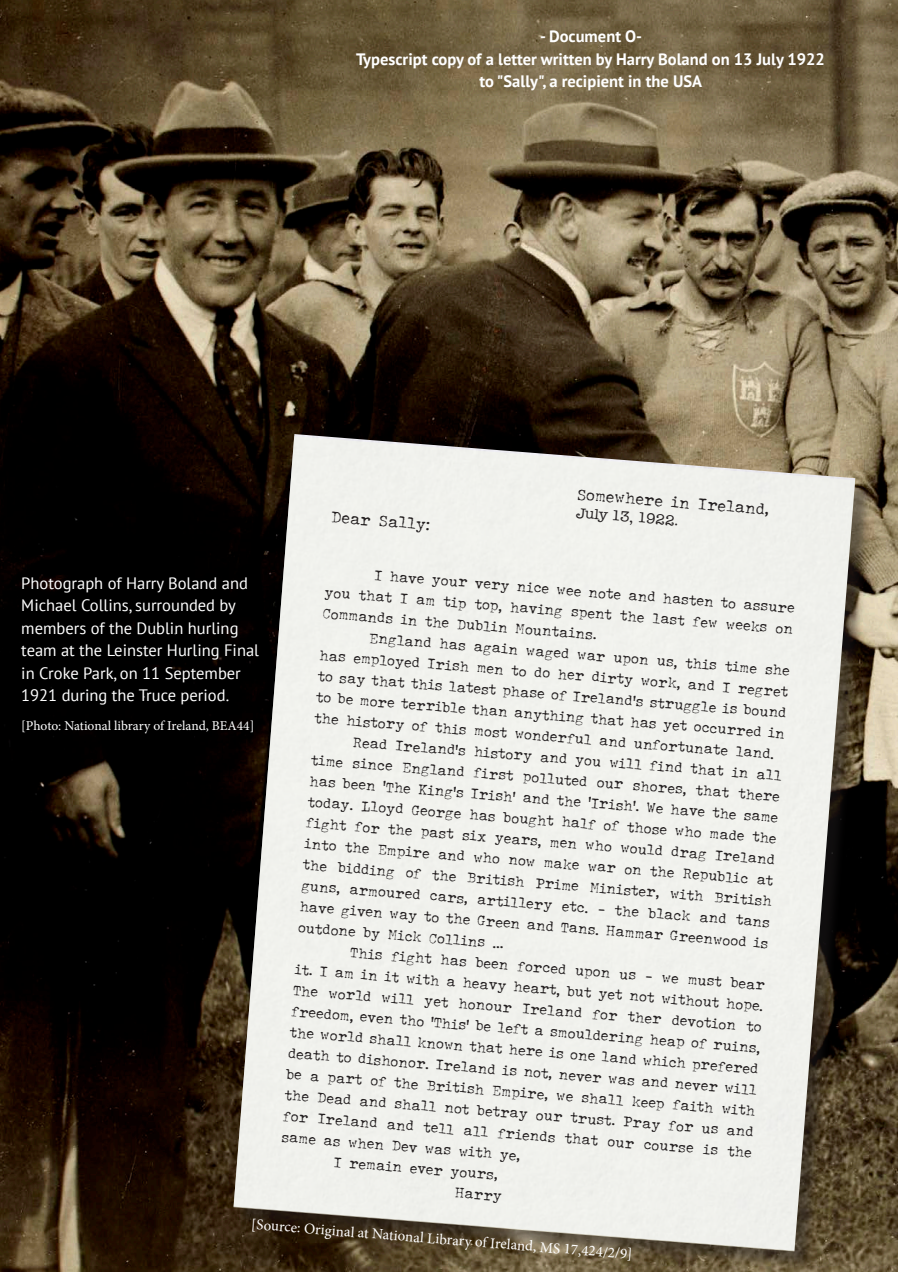
<style>
.page{position:relative;width:898px;height:1272px;background:#fff}
.page>*{position:absolute;margin:0;border:0;box-sizing:border-box;transform-origin:0 0}
.t1{font:16.5px/22.5px "PT Sans";color:#fff}
.t2{font:700 16.5px/22.5px "PT Sans";color:#fff;text-align:center}
.t3{font:15px "Minion Pro";color:#fff}
.t4{font:15px "John Doe";color:#231f20}
.t5{font:15px "American Typewriter";color:#231f20}
.t6{font:13.5px/21px "John Doe";color:#231f20;text-align:justify}
.t7{font:13.5px "Minion Pro";letter-spacing:-.005em;color:#fff}
</style>
<div class="page">
<img style="left:0;top:0;width:897px;height:1271px">
<div style="left:236px;top:438px;width:637px;height:831px;background:#231f20;opacity:.75"></div>
<svg style="left:233px;top:436px;width:621px;height:815px;background:#d5d4cf"></svg>
<p class="t2" style="left:540px;top:25px;width:103px">- Document O-</p>
<p class="t2" style="left:356px;top:47px;width:470px">Typescript copy of a letter written by Harry Boland on 13 July 1922 to "Sally", a recipient in the USA</p>
<p class="t4" style="left:578px;top:484px;width:193px;rotate:5deg">Somewhere in Ireland,</p>
<p class="t4" style="left:332px;top:507px;width:101px;rotate:5deg">Dear Sally:</p>
<p class="t5" style="left:577px;top:500px;width:104px;rotate:5deg">July 13, 1922.</p>
<p class="t6" style="left:326px;top:563px;width:472px;line-height:20.5px;text-indent:49px;rotate:4deg">I have your very nice wee note and hasten to assure you that I am tip top, having spent the last few weeks on Commands in the Dublin Mountains.</p>
<p class="t1" style="left:21px;top:571px;width:239px">Photograph of Harry Boland and<br>Michael Collins, surrounded by members of the Dublin hurling team at the Leinster Hurling Final in Croke Park, on 11 September<br>1921 during the Truce period.</p>
<p class="t7" style="left:21px;top:716px;width:234px">[Photo: National library of Ireland, BEA44]</p>
<p class="t6" style="left:321px;top:625px;width:472px;text-indent:49px;rotate:4deg">England has again waged war upon us, this time she has employed Irish men to do her dirty work, and I regret to say that this latest phase of Ireland’s struggle is bound to be more terrible than anything that has yet occurred in the history of this most wonderful and unfortunate land.</p>
<p class="t6" style="left:312px;top:730px;width:473px;text-indent:42px;rotate:4deg">Read Ireland’s history and you will find that in all time since England first polluted our shores, that there has been ‘The King’s Irish’ and the ‘Irish’. We have the same today. Lloyd George has bought half of those who made the fight for the past six years, men who would drag Ireland into the Empire and who now make war on the Republic at the bidding of the British Prime Minister, with British guns, armoured cars, artillery etc. - the black and tans have given way to the Green and Tans. Hammar Greenwood is</p>
<p class="t6" style="left:298px;top:917px;width:208px;rotate:4deg">outdone by Mick Collins ...</p>
<p class="t6" style="left:295px;top:939px;width:473px;text-indent:56px;rotate:4deg">This fight has been forced upon us - we must bear it. I am in it with a heavy heart, but yet not without hope.<br>The world will yet honour Ireland for ther devotion to freedom, even tho ‘This’ be left a smouldering heap of ruins, the world shall known that here is one land which prefered death to dishonor. Ireland is not, never was and never will be a part of the British Empire, we shall keep faith with the Dead and shall not betray our trust. Pray for us and for Ireland and tell all friends that our course is the same as when Dev was with ye,</p>
<p class="t6" style="left:334px;top:1151px;width:166px;rotate:4deg">I remain ever yours,</p>
<p class="t6" style="left:455px;top:1181px;width:49px;rotate:4deg">Harry</p>
<p class="t3" style="left:252px;top:1212px;width:383px;rotate:5deg">[Source: OriginalatNationalLibrary of Ireland, MS 17,424/2/9]</p>
</div>
